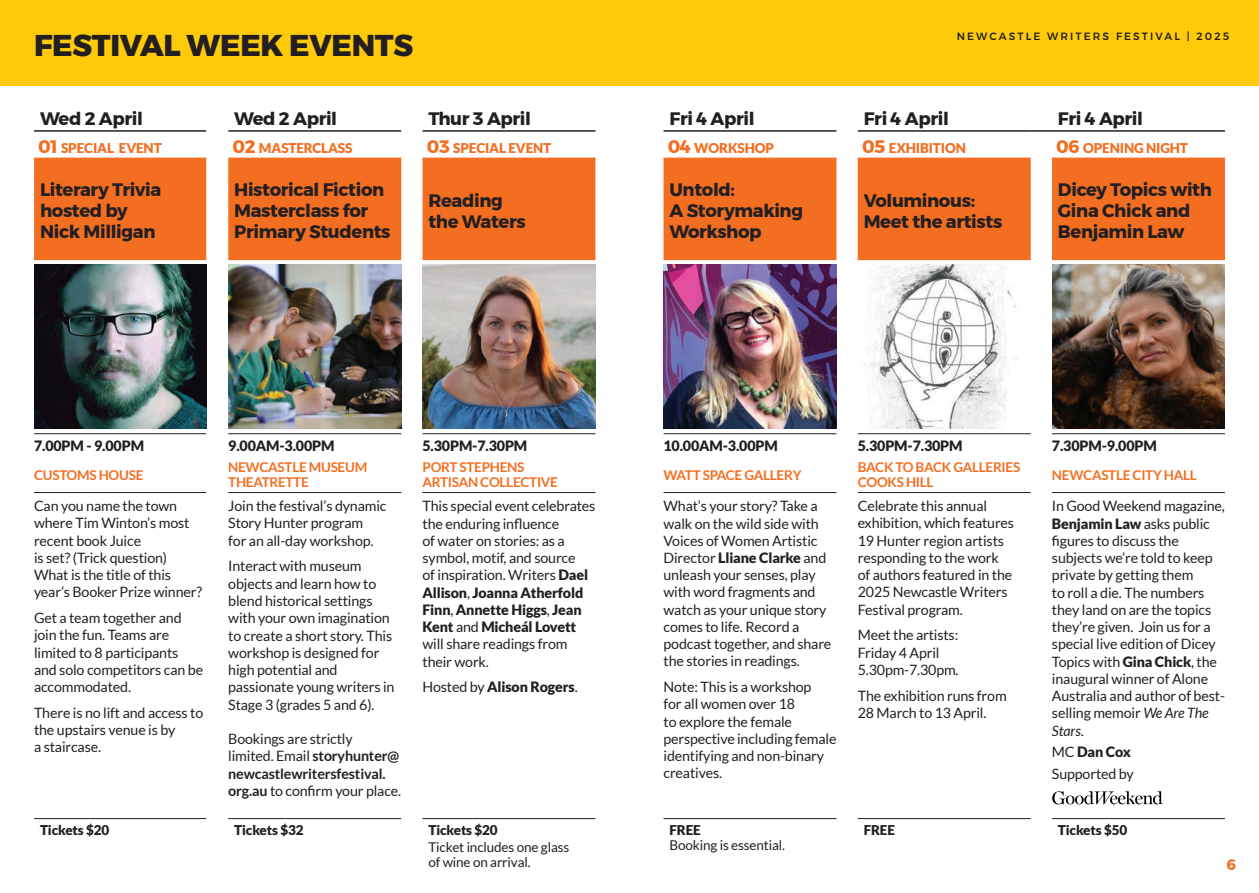
<style>
.page{position:relative;width:1259px;height:893px;background:#fff}
.page>*{position:absolute;margin:0;border:0;box-sizing:border-box;transform-origin:0 0}
.Heading_Black{font:800 30px "Montserrat";letter-spacing:-.01em;color:#231f20}
.SESSION_NUMBER_black{font:700 18px/21px "Montserrat";letter-spacing:-.02em;color:#231f20}
.t1{font:700 15px "Montserrat";color:#f36e21}
.Body_Text{font:14.25px/17.2px "Lato";letter-spacing:-.01em;color:#231f20}
.Times{font:900 14.25px "Lato";letter-spacing:-.01em;color:#231f20}
.Body_Text-2{font:900 14.25px "Lato";letter-spacing:-.01em;color:#231f20}
.Venue_Orange{font:700 13.5px/15px "Lato";letter-spacing:-.02em;color:#f36e21}
.SESSION_NUMBER{font:900 13.5px "Lato";letter-spacing:-.01em;color:#f36e21}
.Tickets{font:900 13.5px "Lato";letter-spacing:-.01em;color:#231f20}
.Body_Small_Text{font:13.5px/15px "Lato";letter-spacing:-.01em;color:#231f20}
.Tickets-2{font:13.5px/15px "Lato";letter-spacing:-.01em;color:#231f20}
.t2{font:500 10.5px "Montserrat";letter-spacing:.2em;color:#231f20}
.s1{font-family:"Montserrat";font-weight:700;font-size:18px}
.s2{font-weight:700}
.s3{font-weight:900}
.s4{font-style:italic}
.s5{font-weight:400}
</style>
<div class="page">
<div style="left:0;top:0;width:1259px;height:86px;background:#feca0a"></div>
<svg style="left:34px;top:157px;width:1191px;height:103px;background:#f4803d"></svg>
<hr style="left:34px;top:433px;width:172px;height:1px;background:#231f20">
<hr style="left:228px;top:433px;width:173px;height:1px;background:#231f20">
<hr style="left:422px;top:433px;width:173px;height:1px;background:#231f20">
<hr style="left:663px;top:433px;width:173px;height:1px;background:#231f20">
<hr style="left:857px;top:433px;width:173px;height:1px;background:#231f20">
<hr style="left:1052px;top:433px;width:173px;height:1px;background:#231f20">
<hr style="left:34px;top:492px;width:172px;height:1px;background:#231f20">
<hr style="left:228px;top:492px;width:173px;height:1px;background:#231f20">
<hr style="left:422px;top:492px;width:173px;height:1px;background:#231f20">
<hr style="left:663px;top:492px;width:173px;height:1px;background:#231f20">
<hr style="left:857px;top:492px;width:173px;height:1px;background:#231f20">
<hr style="left:1052px;top:492px;width:173px;height:1px;background:#231f20">
<hr style="left:34px;top:818px;width:172px;height:1px;background:#231f20">
<hr style="left:228px;top:818px;width:173px;height:1px;background:#231f20">
<hr style="left:422px;top:818px;width:173px;height:1px;background:#231f20">
<hr style="left:663px;top:818px;width:173px;height:1px;background:#231f20">
<hr style="left:857px;top:818px;width:173px;height:1px;background:#231f20">
<hr style="left:1052px;top:818px;width:173px;height:1px;background:#231f20">
<hr style="left:34px;top:156px;width:172px;height:2px;background:#fff">
<hr style="left:228px;top:156px;width:173px;height:2px;background:#fff">
<hr style="left:422px;top:156px;width:173px;height:2px;background:#fff">
<hr style="left:663px;top:156px;width:173px;height:2px;background:#fff">
<hr style="left:857px;top:156px;width:173px;height:2px;background:#fff">
<hr style="left:1052px;top:156px;width:173px;height:2px;background:#fff">
<hr style="left:34px;top:130px;width:172px;height:2px;background:#231f20">
<hr style="left:228px;top:130px;width:173px;height:2px;background:#231f20">
<hr style="left:422px;top:130px;width:173px;height:2px;background:#231f20">
<hr style="left:663px;top:130px;width:173px;height:2px;background:#231f20">
<hr style="left:857px;top:130px;width:173px;height:2px;background:#231f20">
<hr style="left:1030px;top:130px;width:22px;height:2px;background:#231f20">
<hr style="left:1052px;top:130px;width:173px;height:2px;background:#231f20">
<img style="left:35px;top:265px;width:172px;height:163px">
<img style="left:228px;top:265px;width:173px;height:163px">
<img style="left:422px;top:265px;width:173px;height:163px">
<img style="left:663px;top:265px;width:173px;height:163px">
<img style="left:1052px;top:265px;width:173px;height:163px">
<svg style="left:1052px;top:791px;width:110px;height:14px"></svg>
<img style="left:864px;top:265px;width:154px;height:163px">
<p class="Heading_Black" style="left:34px;top:21px;width:380px">FESTIVAL WEEK EVENTS</p>
<p class="t2" style="left:956px;top:28px;width:274px">NEWCASTLE WRITERS FESTIVAL | 2025</p>
<p class="SESSION_NUMBER_black" style="left:40px;top:108px;width:104px">Wed 2 April</p>
<p class="SESSION_NUMBER_black" style="left:234px;top:108px;width:104px">Wed 2 April</p>
<p class="SESSION_NUMBER_black" style="left:428px;top:108px;width:104px">Thur 3 April</p>
<p class="SESSION_NUMBER_black" style="left:669px;top:108px;width:87px">Fri 4 April</p>
<p class="SESSION_NUMBER_black" style="left:863px;top:108px;width:87px">Fri 4 April</p>
<p class="SESSION_NUMBER_black" style="left:1058px;top:108px;width:87px">Fri 4 April</p>
<p class="SESSION_NUMBER" style="left:38px;top:140px;width:125px"><span class="s1">01</span> SPECIAL EVENT</p>
<p class="SESSION_NUMBER" style="left:232px;top:140px;width:121px"><span class="s1">02</span> MASTERCLASS</p>
<p class="SESSION_NUMBER" style="left:427px;top:140px;width:126px"><span class="s1">03</span> SPECIAL EVENT</p>
<p class="SESSION_NUMBER" style="left:668px;top:140px;width:108px"><span class="s1">04</span> WORKSHOP</p>
<p class="SESSION_NUMBER" style="left:862px;top:140px;width:105px"><span class="s1">05</span> EXHIBITION</p>
<p class="SESSION_NUMBER" style="left:1056px;top:140px;width:133px"><span class="s1">06</span> OPENING NIGHT</p>
<p class="SESSION_NUMBER_black" style="left:40px;top:179px;width:123px">Literary Trivia hosted by<br>Nick Milligan</p>
<p class="SESSION_NUMBER_black" style="left:234px;top:179px;width:158px">Historical Fiction<br>Masterclass for<br>Primary Students</p>
<p class="SESSION_NUMBER_black" style="left:428px;top:190px;width:99px">Reading the Waters</p>
<p class="SESSION_NUMBER_black" style="left:669px;top:179px;width:135px">Untold:<br>A Storymaking<br>Workshop</p>
<p class="SESSION_NUMBER_black" style="left:863px;top:190px;width:140px">Voluminous:<br>Meet the artists</p>
<p class="SESSION_NUMBER_black" style="left:1058px;top:179px;width:156px">Dicey Topics with<br>Gina Chick and<br>Benjamin Law</p>
<p class="Times" style="left:34px;top:437px;width:112px">7.00PM - 9.00PM</p>
<p class="Times" style="left:228px;top:437px;width:108px">9.00AM-3.00PM</p>
<p class="Times" style="left:422px;top:437px;width:106px">5.30PM-7.30PM</p>
<p class="Times" style="left:663px;top:437px;width:116px">10.00AM-3.00PM</p>
<p class="Times" style="left:857px;top:437px;width:106px">5.30PM-7.30PM</p>
<p class="Times" style="left:1052px;top:437px;width:106px">7.30PM-9.00PM</p>
<p class="Venue_Orange" style="left:34px;top:467px;width:111px">CUSTOMS HOUSE</p>
<p class="Venue_Orange" style="left:228px;top:460px;width:140px">NEWCASTLE MUSEUM<br>THEATRETTE</p>
<p class="Venue_Orange" style="left:422px;top:460px;width:137px">PORT STEPHENS<br>ARTISAN COLLECTIVE</p>
<p class="Venue_Orange" style="left:663px;top:467px;width:139px">WATT SPACE GALLERY</p>
<p class="Venue_Orange" style="left:857px;top:460px;width:164px">BACK TO BACK GALLERIES<br>COOKS HILL</p>
<p class="Venue_Orange" style="left:1052px;top:467px;width:146px">NEWCASTLE CITY HALL</p>
<p class="Body_Text" style="left:34px;top:497px;width:170px">Can you name the town where Tim Winton’s most recent book Juice<br>is set? (Trick question)<br>What is the title of this year’s Booker Prize winner?</p>
<p class="Body_Text" style="left:34px;top:609px;width:171px">Get a team together and join the fun. Teams are limited to 8 participants and solo competitors can be accommodated.</p>
<p class="Body_Text" style="left:34px;top:704px;width:171px">There is no lift and access to the upstairs venue is by<br>a staircase.</p>
<p class="Body_Text" style="left:228px;top:497px;width:160px">Join the festival’s dynamic<br>Story Hunter program<br>for an all-day workshop.</p>
<p class="Body_Text" style="left:228px;top:558px;width:168px">Interact with museum objects and learn how to blend historical settings with your own imagination to create a short story. This workshop is designed for high potential and passionate young writers in<br>Stage 3 (grades 5 and 6).</p>
<p class="Body_Text" style="left:228px;top:730px;width:174px">Bookings are strictly limited. Email <span class="s2">storyhunter@ newcastlewritersfestival. org.au</span> to confirm your place.</p>
<p class="Body_Text" style="left:663px;top:497px;width:169px">What’s your story? Take a walk on the wild side with<br>Voices of Women Artistic<br>Director <span class="s3">Lliane Clarke</span> and unleash your senses, play with word fragments and watch as your unique story comes to life. Record a podcast together, and share the stories in readings.</p>
<p class="Body_Text" style="left:663px;top:678px;width:174px">Note: This is a workshop<br>for all women over 18<br>to explore the female perspective including female identifying and non-binary creatives.</p>
<p class="Body_Text" style="left:857px;top:497px;width:158px">Celebrate this annual exhibition, which features<br>19 Hunter region artists responding to the work of authors featured in the<br>2025 Newcastle Writers<br>Festival program.</p>
<p class="Body_Text" style="left:857px;top:627px;width:102px">Meet the artists:<br>Friday 4 April<br>5.30pm-7.30pm.</p>
<p class="Body_Text" style="left:857px;top:687px;width:150px">The exhibition runs from<br>28 March to 13 April.</p>
<p class="Body_Text" style="left:1052px;top:497px;width:174px">In Good Weekend magazine,<br><span class="s3">Benjamin Law</span> asks public figures to discuss the subjects we’re told to keep private by getting them<br>to roll a die. The numbers they land on are the topics they’re given. Join us for a special live edition of Dicey<br>Topics with <span class="s3">Gina Chick</span>, the inaugural winner of Alone<br>Australia and author of best&shy;selling memoir <span class="s4">We Are The<br>Stars</span>.</p>
<p class="Body_Text-2" style="left:1052px;top:743px;width:80px"><span class="s5">MC</span> Dan Cox</p>
<p class="Body_Text" style="left:1052px;top:765px;width:83px">Supported by</p>
<p class="Body_Text" style="left:422px;top:497px;width:174px">This special event celebrates the enduring influence<br>of water on stories: as a symbol, motif, and source<br>of inspiration. Writers <span class="s3">Dael<br>Allison</span>, <span class="s3">Joanna Atherfold<br>Finn</span>, <span class="s3">Annette Higgs</span>, <span class="s3">Jean<br>Kent</span> and <span class="s3">Micheál Lovett </span>will share readings from their work.</p>
<p class="Body_Text-2" style="left:422px;top:679px;width:157px"><span class="s5">Hosted by</span> Alison Rogers<span class="s5">.</span></p>
<p class="Tickets" style="left:40px;top:823px;width:71px">Tickets $20</p>
<p class="Tickets" style="left:234px;top:823px;width:71px">Tickets $32</p>
<p class="Tickets" style="left:428px;top:823px;width:71px">Tickets $20</p>
<p class="Body_Small_Text" style="left:428px;top:839px;width:142px">Ticket includes one glass of wine on arrival.</p>
<p class="Tickets-2" style="left:669px;top:823px;width:117px"><span class="s3">FREE<br></span>Booking is essential.</p>
<p class="Tickets" style="left:863px;top:823px;width:33px">FREE</p>
<p class="Tickets" style="left:1058px;top:823px;width:71px">Tickets $50</p>
<p class="t1" style="left:1226px;top:852px;width:11px">6</p>
</div>
